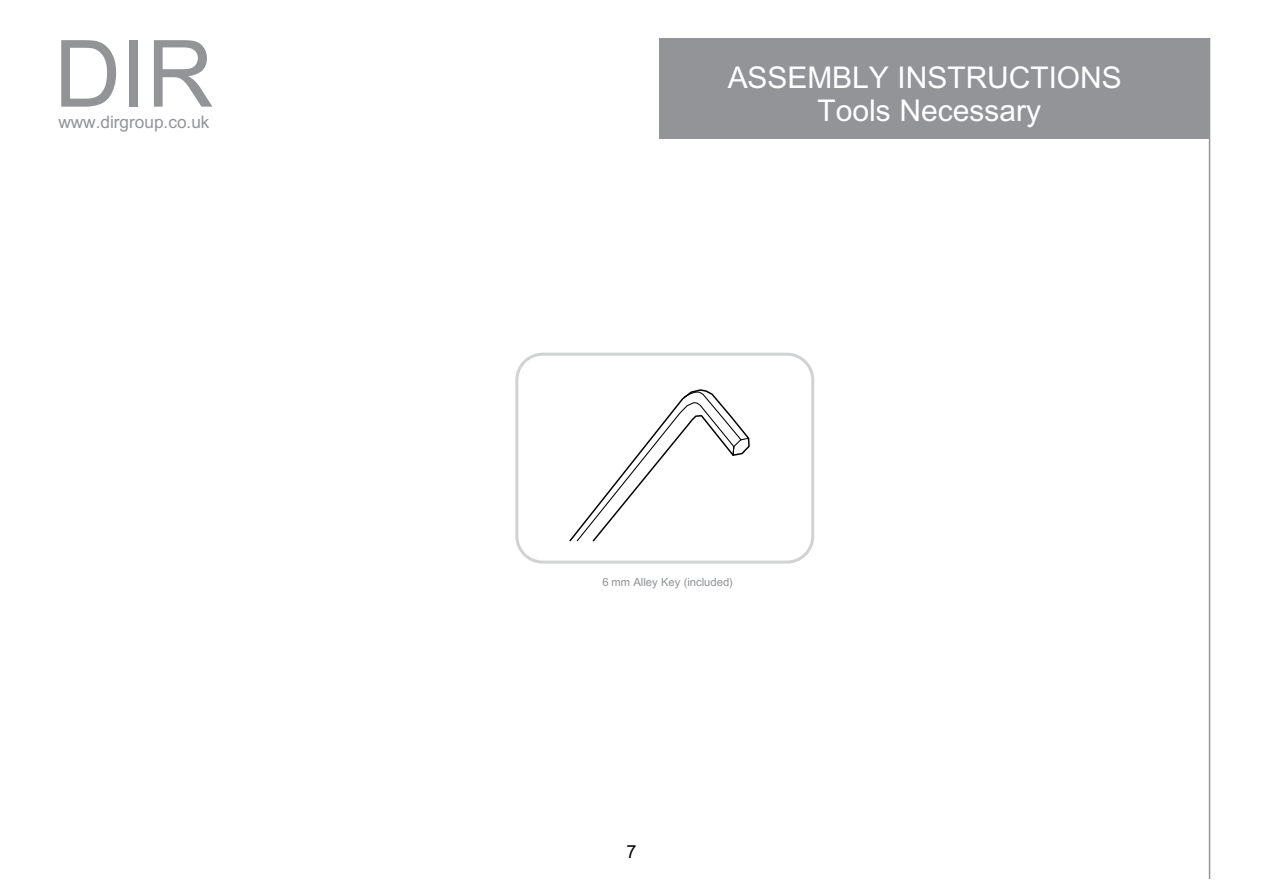
<style>
.page{position:relative;width:1263px;height:893px;background:#fff}
.page>*{position:absolute;margin:0;border:0;box-sizing:border-box;transform-origin:0 0}
.t1{font:93px "+Arial";color:#939498}
.t2{font:30px/33.5px "+Arial";color:#fff;text-align:center}
.t3{font:18px "+Arial";color:#040000}
.t4{font:17.25px "+Arial";color:#939498}
.t5{font:11.25px "+Arial";color:#8f9295}
</style>
<div class="page">
<div style="left:660px;top:38px;width:550px;height:101px;background:#939498"></div>
<hr style="left:1209px;top:38px;width:1px;height:840px;background:#939498">
<div style="left:515px;top:353px;width:299px;height:211px;border:3px solid #d0d2d3;border-radius:26px"></div>
<svg style="left:569px;top:389px;width:181px;height:153px"></svg>
<h1 class="t1" style="left:54px;top:10px;width:161px">DIR</h1>
<p class="t4" style="left:58px;top:110px;width:153px">www.dirgroup.co.uk</p>
<p class="t2" style="left:728px;top:61px;width:396px">ASSEMBLY INSTRUCTIONS<br>Tools Necessary</p>
<p class="t5" style="left:602px;top:575px;width:132px">6 mm Alley Key (included)</p>
<p class="t3" style="left:626px;top:839px;width:11px">7</p>
</div>
